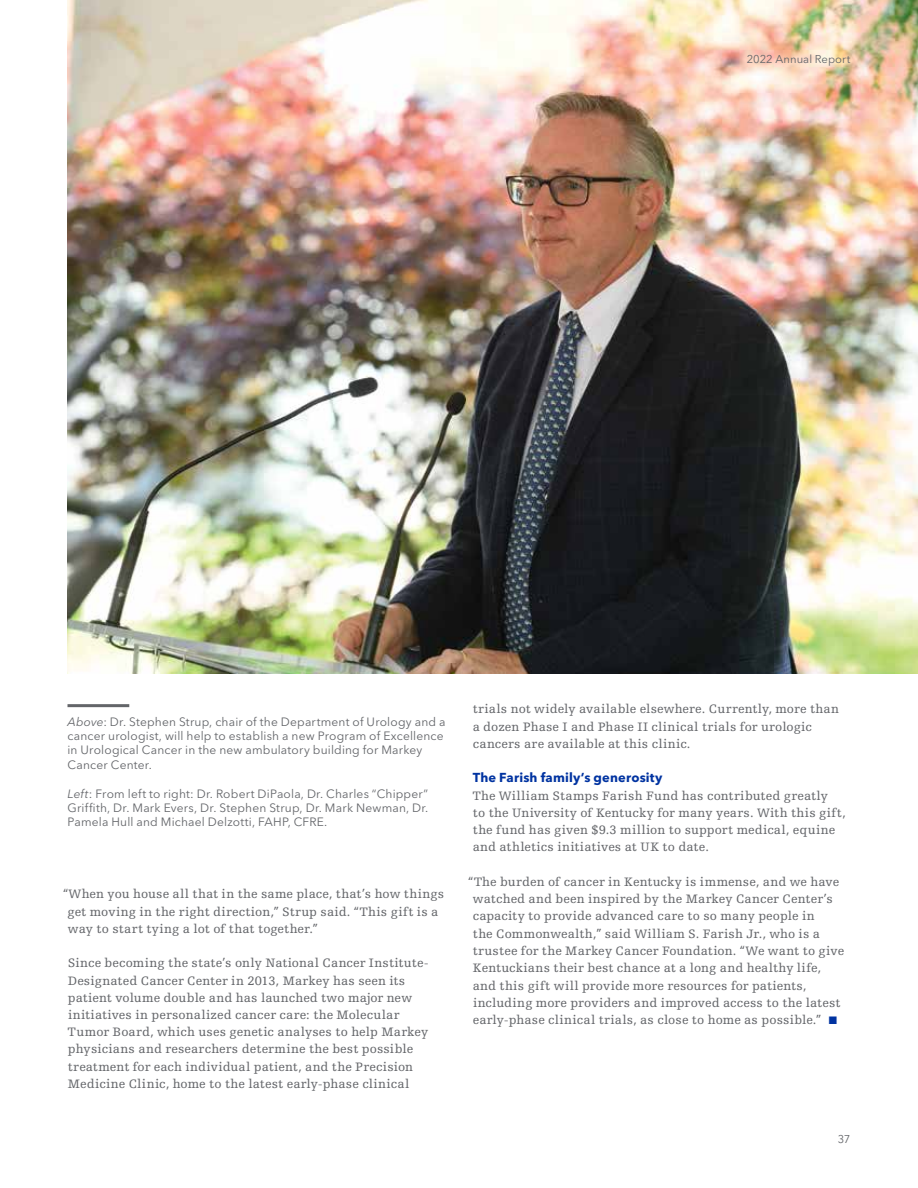
<style>
.page{position:relative;width:918px;height:1188px;background:#fff}
.page>*{position:absolute;margin:0;border:0;box-sizing:border-box;transform-origin:0 0}
.t1{font:12.9px/17.2px "Egyptienne FLT Std";letter-spacing:.01em;color:#636569}
.t2{font:700 12.9px "Avenir Next LT Pro";letter-spacing:.015em;color:#0033a1}
.t3{font:12px/14.4px "Avenir Next LT Pro";letter-spacing:.015em;color:#636569}
.t4{font:11.25px "Avenir Next LT Pro";letter-spacing:.005em;color:#636569}
.s1{font-style:italic}
.s2{color:#0033a1}
</style>
<div class="page">
<hr style="left:68px;top:704px;width:61px;height:3px;background:#636569">
<img style="left:68px;top:0;width:850px;height:674px">
<p class="t4" style="left:747px;top:52px;width:105px">2022 Annual Report</p>
<p class="t3" style="left:68px;top:714px;width:380px"><span class="s1">Above</span>: Dr. Stephen Strup, chair of the Department of Urology and a cancer urologist, will help to establish a new Program of Excellence in Urological Cancer in the new ambulatory building for Markey Cancer Center.</p>
<p class="t3" style="left:68px;top:786px;width:362px;text-align:justify"><span class="s1">Left</span>: From left to right: Dr. Robert DiPaola, Dr. Charles “Chipper” Griffith, Dr. Mark Evers, Dr. Stephen Strup, Dr. Mark Newman, Dr.<br>Pamela Hull and Michael Delzotti, FAHP, CFRE.</p>
<p class="t1" style="left:68px;top:886px;width:378px;text-indent:-4px">“When you house all that in the same place, that’s how things get moving in the right direction,” Strup said. “This gift is a way to start tying a lot of that together.”</p>
<p class="t1" style="left:68px;top:955px;width:363px">Since becoming the state’s only National Cancer Institute-Designated Cancer Center in 2013, Markey has seen its patient volume double and has launched two major new initiatives in personalized cancer care: the Molecular Tumor Board, which uses genetic analyses to help Markey physicians and researchers determine the best possible treatment for each individual patient, and the Precision Medicine Clinic, home to the latest early-phase clinical</p>
<p class="t1" style="left:473px;top:701px;width:368px">trials not widely available elsewhere. Currently, more than a dozen Phase I and Phase II clinical trials for urologic cancers are available at this clinic.</p>
<p class="t2" style="left:473px;top:770px;width:191px">The Farish family’s generosity</p>
<p class="t1" style="left:473px;top:787px;width:375px">The William Stamps Farish Fund has contributed greatly<br>to the University of Kentucky for many years. With this gift, the fund has given $9.3 million to support medical, equine and athletics initiatives at UK to date.</p>
<p class="t1" style="left:473px;top:873px;width:373px;text-indent:-5px">“The burden of cancer in Kentucky is immense, and we have watched and been inspired by the Markey Cancer Center’s capacity to provide advanced care to so many people in<br>the Commonwealth,” said William S. Farish Jr., who is a trustee for the Markey Cancer Foundation. “We want to give Kentuckians their best chance at a long and healthy life, and this gift will provide more resources for patients, including more providers and improved access to the latest early-phase clinical trials, as close to home as possible.” <span class="s2">■</span></p>
<p class="t4" style="left:838px;top:1132px;width:14px">37</p>
</div>
